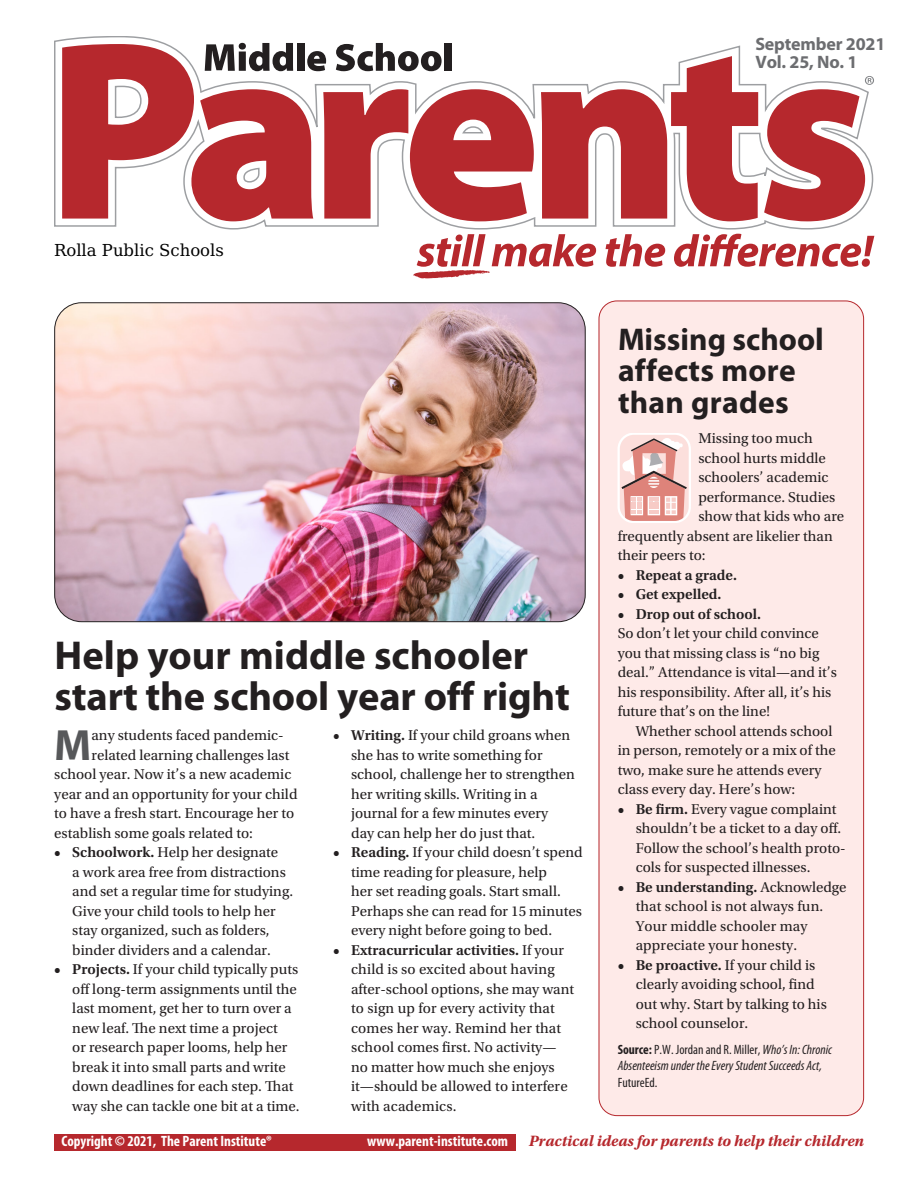
<style>
.page{position:relative;width:918px;height:1188px;background:#fff}
.page>*{position:absolute;margin:0;border:0;box-sizing:border-box;transform-origin:0 0}
.t1{font:700 43.95px "Myriad Pro";color:#57585a}
.t2{font:700 40.5px/40.5px "Myriad Pro";letter-spacing:-.005em;color:#231f20}
.t3{font:700 31.5px/31.5px "Myriad Pro";letter-spacing:.01em;color:#231f20}
.t4{font:700 18px/18px "Myriad Pro";letter-spacing:-.01em;color:#6c6d70}
.t5{font:16.5px "DejaVu Math Te X Gyre";color:#000}
.t6{font:italic 700 15.75px "Utopia Std";color:#b6282d}
.t7{font:15px/19.5px "Utopia Std";color:#231f20}
.t8{font:700 condensed 15px "Myriad Pro";color:#fff}
.t9{font:600 15px "Utopia Std";color:#231f20}
.t10{font:italic condensed 13.5px/16.5px "Myriad Pro";color:#231f20}
.t11{font:condensed 13.5px "Myriad Pro";color:#231f20}
.s1{font-weight:600}
.s2{font-weight:700;font-style:normal}
.s3{font-style:normal}
</style>
<div class="page">
<svg style="left:54px;top:36px;width:794px;height:194px"></svg>
<svg style="left:606px;top:234px;width:59px;height:33px"></svg>
<svg style="left:674px;top:234px;width:200px;height:33px"></svg>
<svg style="left:62px;top:43px;width:472px;height:178px"></svg>
<div style="left:445px;top:43px;width:7px;height:28px;background:#231f20"></div>
<svg style="left:413px;top:234px;width:183px;height:44px"></svg>
<svg style="left:764px;top:76px;width:110px;height:145px"></svg>
<div style="left:599px;top:301px;width:265px;height:815px;background:#feeae8;border-radius:18px"></div>
<svg style="left:617px;top:433px;width:74px;height:89px"></svg>
<div style="left:54px;top:1134px;width:462px;height:16px;background:#b6282d"></div>
<img style="left:56px;top:304px;width:528px;height:318px">
<p class="t4" style="left:755px;top:34px;width:131px">September 2021<br>Vol. 25, No. 1</p>
<p class="t5" style="left:54px;top:243px;width:171px">Rolla Public Schools</p>
<h2 class="t2" style="left:55px;top:634px;width:517px">Help your middle schooler start the school year off right</h2>
<h1 class="t1" style="left:54px;top:716px;width:39px">M</h1>
<p class="t7" style="left:91px;top:726px;width:194px">any students faced pandemic-</p>
<p class="t7" style="left:91px;top:745px;width:200px">related learning challenges last</p>
<p class="t7" style="left:54px;top:765px;width:239px">school year. Now it’s a new academic</p>
<p class="t7" style="left:54px;top:784px;width:245px">year and an opportunity for your child</p>
<p class="t7" style="left:54px;top:804px;width:241px">to have a fresh start. Encourage her to</p>
<p class="t7" style="left:54px;top:823px;width:200px">establish some goals related to:</p>
<p class="t7" style="left:72px;top:843px;width:222px;text-indent:-18px"><span class="s1">• Schoolwork.</span> Help her designate<br>a work area free from distractions and set a regular time for studying.<br>Give your child tools to help her stay organized, such as folders, binder dividers and a calendar.</p>
<p class="t7" style="left:72px;top:960px;width:229px;text-indent:-18px"><span class="s1">• Projects.</span> If your child typically puts off long-term assignments until the last moment, get her to turn over a new leaf. The next time a project<br>or research paper looms, help her break it into small parts and write down deadlines for each step. That way she can tackle one bit at a time.</p>
<p class="t7" style="left:351px;top:726px;width:225px;text-indent:-18px"><span class="s1">• Writing.</span> If your child groans when she has to write something for school, challenge her to strengthen her writing skills. Writing in a journal for a few minutes every<br>day can help her do just that.</p>
<p class="t7" style="left:351px;top:843px;width:233px;text-indent:-18px"><span class="s1">• Reading.</span> If your child doesn’t spend time reading for pleasure, help<br>her set reading goals. Start small.<br>Perhaps she can read for 15 minutes every night before going to bed.</p>
<p class="t7" style="left:351px;top:940px;width:225px;text-indent:-18px"><span class="s1">• Extracurricular activities.</span> If your child is so excited about having after-school options, she may want to sign up for every activity that comes her way. Remind her that school comes first. No activity— no matter how much she enjoys it—should be allowed to interfere with academics.</p>
<h3 class="t3" style="left:618px;top:322px;width:207px">Missing school affects more than grades</h3>
<p class="t7" style="left:698px;top:429px;width:116px">Missing too much</p>
<p class="t7" style="left:698px;top:448px;width:129px">school hurts middle</p>
<p class="t7" style="left:698px;top:468px;width:132px">schoolers’ academic</p>
<p class="t7" style="left:698px;top:487px;width:138px">performance. Studies</p>
<p class="t7" style="left:698px;top:507px;width:147px">show that kids who are</p>
<p class="t7" style="left:618px;top:526px;width:217px">frequently absent are likelier than</p>
<p class="t7" style="left:618px;top:546px;width:89px">their peers to:</p>
<p class="t9" style="left:618px;top:567px;width:121px">• Repeat a grade.</p>
<p class="t9" style="left:618px;top:586px;width:105px">• Get expelled.</p>
<p class="t9" style="left:618px;top:606px;width:145px">• Drop out of school.</p>
<p class="t7" style="left:618px;top:624px;width:221px">So don’t let your child convince you that missing class is “no big deal.” Attendance is vital—and it’s his responsibility. After all, it’s his future that’s on the line!</p>
<p class="t7" style="left:618px;top:721px;width:220px;text-indent:18px">Whether school attends school in person, remotely or a mix of the two, make sure he attends every class every day. Here’s how:</p>
<p class="t7" style="left:636px;top:799px;width:211px;text-indent:-18px"><span class="s1">• Be firm.</span> Every vague complaint shouldn’t be a ticket to a day off.<br>Follow the school’s health proto&shy;cols for suspected illnesses.</p>
<p class="t7" style="left:636px;top:877px;width:212px;text-indent:-18px"><span class="s1">• Be understanding.</span> Acknowledge that school is not always fun.<br>Your middle schooler may appreciate your honesty.</p>
<p class="t7" style="left:636px;top:955px;width:193px;text-indent:-18px"><span class="s1">• Be proactive.</span> If your child is clearly avoiding school, find out why. Start by talking to his school counselor.</p>
<p class="t10" style="left:618px;top:1041px;width:216px"><span class="s2">Source:</span> <span class="s3">P.W. Jordan and R. Miller,</span> Who’s In: Chronic<br>Absenteeism under the Every Student Succeeds Act,</p>
<p class="t11" style="left:618px;top:1074px;width:41px">FutureEd.</p>
<p class="t8" style="left:62px;top:1132px;width:212px">Copyright © 2021, The Parent Institute®</p>
<p class="t8" style="left:367px;top:1132px;width:142px">www.parent-institute.com</p>
<p class="t6" style="left:529px;top:1132px;width:337px">Practical ideas for parents to help their children</p>
</div>
